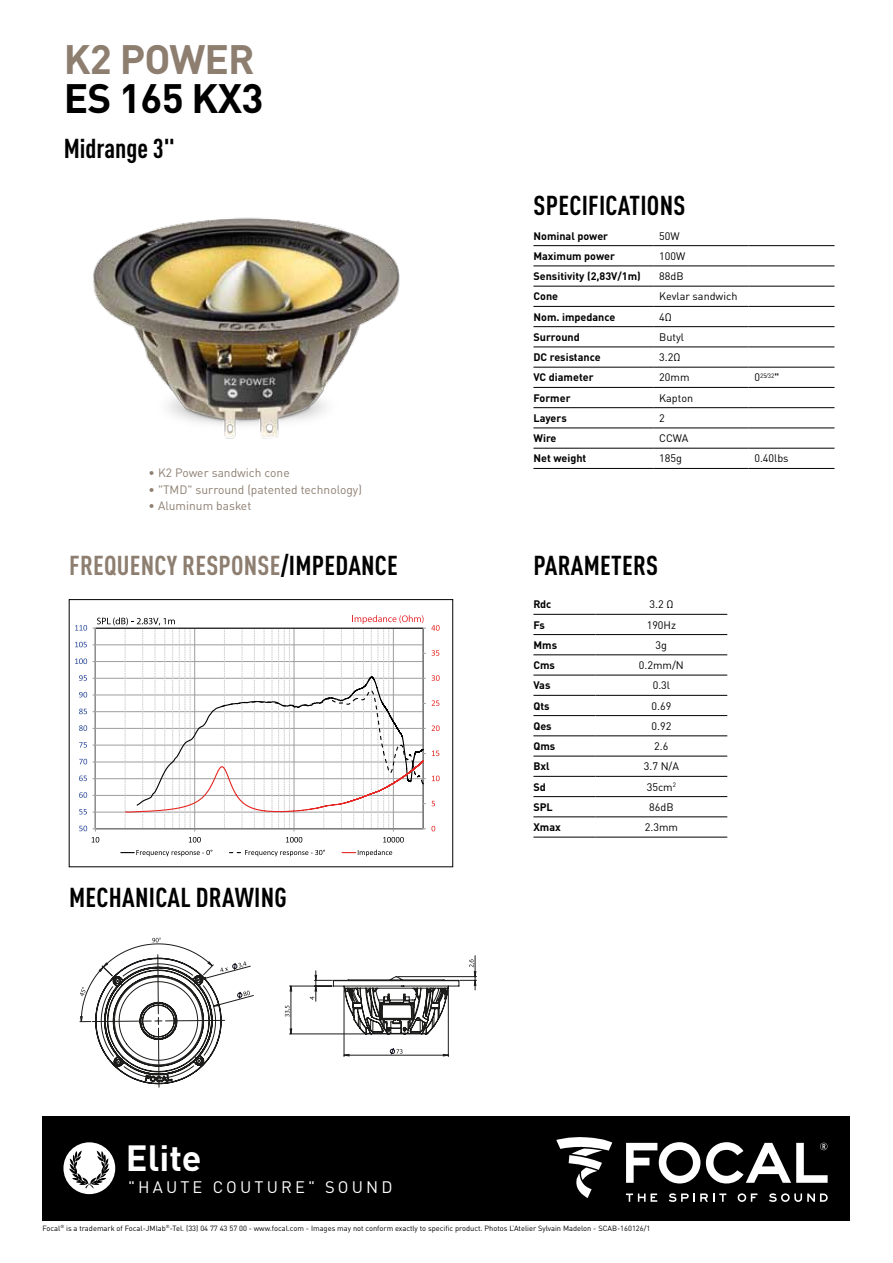
<style>
.page{position:relative;width:893px;height:1263px;background:#fff}
.page>*{position:absolute;margin:0;border:0;box-sizing:border-box;transform-origin:0 0}
.t1{font:700 40.5px "DINOT";letter-spacing:-.02em;color:#000}
.t2{font:700 40.5px "DINOT";letter-spacing:-.02em;color:#8d7e70}
.t3{font:700 36px "DINOT";color:#fff}
.t4{font:700 condensed 27px "DINOT";letter-spacing:.01em;color:#000}
.t5{font:700 condensed 27px "DINOT";letter-spacing:.01em;color:#8d7e70}
.t6{font:16.5px "DINOT";letter-spacing:.19em;color:#fff}
.t7{font:12px "DINOT";color:#8d7e70}
.t8{font:700 10.8px "DINOT";color:#000}
.t9{font:10.8px "DINOT";color:#000}
.t10{font:7.5px "DINOT";color:#000}
.t11{font:6.3px "DINOT";color:#000}
.s1{color:#000}
.s2{font-size:10.8px}
.s3{font-weight:700;font-stretch:condensed;font-size:10.8px}
</style>
<div class="page">
<img style="left:93px;top:217px;width:307px;height:222px">
<svg style="left:79px;top:937px;width:175px;height:151px"></svg>
<svg style="left:285px;top:956px;width:191px;height:100px"></svg>
<svg style="left:75px;top:615px;width:365px;height:242px"></svg>
<svg style="left:92px;top:837px;width:7px;height:5px"></svg>
<div style="left:43px;top:1116px;width:807px;height:104px;background:#000"></div>
<svg style="left:63px;top:1142px;width:52px;height:52px"></svg>
<svg style="left:626px;top:1142px;width:74px;height:41px"></svg>
<svg style="left:706px;top:1142px;width:122px;height:41px"></svg>
<svg style="left:626px;top:1193px;width:31px;height:9px"></svg>
<svg style="left:669px;top:1193px;width:57px;height:9px"></svg>
<svg style="left:738px;top:1193px;width:19px;height:9px"></svg>
<svg style="left:769px;top:1193px;width:59px;height:9px"></svg>
<svg style="left:556px;top:1137px;width:56px;height:61px"></svg>
<hr style="left:533px;top:245px;width:120px;height:1px;background:#000">
<hr style="left:653px;top:245px;width:95px;height:1px;background:#000">
<hr style="left:748px;top:245px;width:86px;height:1px;background:#000">
<hr style="left:533px;top:266px;width:120px;height:1px;background:#000">
<hr style="left:653px;top:266px;width:95px;height:1px;background:#000">
<hr style="left:748px;top:266px;width:86px;height:1px;background:#000">
<hr style="left:533px;top:286px;width:120px;height:1px;background:#000">
<hr style="left:653px;top:286px;width:95px;height:1px;background:#000">
<hr style="left:748px;top:286px;width:86px;height:1px;background:#000">
<hr style="left:533px;top:306px;width:120px;height:1px;background:#000">
<hr style="left:653px;top:306px;width:95px;height:1px;background:#000">
<hr style="left:748px;top:306px;width:86px;height:1px;background:#000">
<hr style="left:533px;top:326px;width:120px;height:1px;background:#000">
<hr style="left:653px;top:326px;width:95px;height:1px;background:#000">
<hr style="left:748px;top:326px;width:86px;height:1px;background:#000">
<hr style="left:533px;top:347px;width:120px;height:1px;background:#000">
<hr style="left:653px;top:347px;width:95px;height:1px;background:#000">
<hr style="left:748px;top:347px;width:86px;height:1px;background:#000">
<hr style="left:533px;top:367px;width:120px;height:1px;background:#000">
<hr style="left:653px;top:367px;width:95px;height:1px;background:#000">
<hr style="left:748px;top:367px;width:86px;height:1px;background:#000">
<hr style="left:533px;top:387px;width:120px;height:1px;background:#000">
<hr style="left:653px;top:387px;width:95px;height:1px;background:#000">
<hr style="left:748px;top:387px;width:86px;height:1px;background:#000">
<hr style="left:533px;top:407px;width:120px;height:1px;background:#000">
<hr style="left:653px;top:407px;width:95px;height:1px;background:#000">
<hr style="left:748px;top:407px;width:86px;height:1px;background:#000">
<hr style="left:533px;top:428px;width:120px;height:1px;background:#000">
<hr style="left:653px;top:428px;width:95px;height:1px;background:#000">
<hr style="left:748px;top:428px;width:86px;height:1px;background:#000">
<hr style="left:533px;top:448px;width:120px;height:1px;background:#000">
<hr style="left:653px;top:448px;width:95px;height:1px;background:#000">
<hr style="left:748px;top:448px;width:86px;height:1px;background:#000">
<hr style="left:533px;top:468px;width:120px;height:1px;background:#000">
<hr style="left:653px;top:468px;width:95px;height:1px;background:#000">
<hr style="left:748px;top:468px;width:86px;height:1px;background:#000">
<hr style="left:533px;top:614px;width:62px;height:1px;background:#000">
<hr style="left:595px;top:614px;width:132px;height:1px;background:#000">
<hr style="left:533px;top:634px;width:62px;height:1px;background:#000">
<hr style="left:595px;top:634px;width:132px;height:1px;background:#000">
<hr style="left:533px;top:654px;width:62px;height:1px;background:#000">
<hr style="left:595px;top:654px;width:132px;height:1px;background:#000">
<hr style="left:533px;top:675px;width:62px;height:1px;background:#000">
<hr style="left:595px;top:675px;width:132px;height:1px;background:#000">
<hr style="left:533px;top:695px;width:62px;height:1px;background:#000">
<hr style="left:595px;top:695px;width:132px;height:1px;background:#000">
<hr style="left:533px;top:715px;width:62px;height:1px;background:#000">
<hr style="left:595px;top:715px;width:132px;height:1px;background:#000">
<hr style="left:533px;top:736px;width:62px;height:1px;background:#000">
<hr style="left:595px;top:736px;width:132px;height:1px;background:#000">
<hr style="left:533px;top:756px;width:62px;height:1px;background:#000">
<hr style="left:595px;top:756px;width:132px;height:1px;background:#000">
<hr style="left:533px;top:776px;width:62px;height:1px;background:#000">
<hr style="left:595px;top:776px;width:132px;height:1px;background:#000">
<hr style="left:533px;top:796px;width:62px;height:1px;background:#000">
<hr style="left:595px;top:796px;width:132px;height:1px;background:#000">
<hr style="left:533px;top:817px;width:62px;height:1px;background:#000">
<hr style="left:595px;top:817px;width:132px;height:1px;background:#000">
<hr style="left:533px;top:837px;width:62px;height:1px;background:#000">
<hr style="left:595px;top:837px;width:132px;height:1px;background:#000">
<h1 class="t2" style="left:64px;top:32px;width:192px">K2 POWER</h1>
<h1 class="t1" style="left:64px;top:72px;width:201px">ES 165 KX3</h1>
<h3 class="t4" style="left:64px;top:132px;width:113px">MIDRANGE 3"</h3>
<h3 class="t7" style="left:149px;top:465px;width:143px">• K2 Power sandwich cone</h3>
<h3 class="t7" style="left:149px;top:482px;width:215px">• "TMD" surround (patented technology)</h3>
<h3 class="t7" style="left:149px;top:498px;width:104px">• Aluminum basket</h3>
<h3 class="t5" style="left:69px;top:549px;width:330px">FREQUENCY RESPONSE<span class="s1">/IMPEDANCE</span></h3>
<h3 class="t4" style="left:69px;top:881px;width:66px">MECHANICA</h3>
<h3 class="t4" style="left:180px;top:881px;width:108px">L DRAWING</h3>
<h2 class="t3" style="left:126px;top:1135px;width:77px">Elite</h2>
<h3 class="t6" style="left:128px;top:1176px;width:266px">"haut e c out ure" SOU ND</h3>
<h3 class="t4" style="left:534px;top:189px;width:24px">SPECIFICA</h3>
<h3 class="t4" style="left:629px;top:189px;width:23px">TIONS</h3>
<h3 class="t8" style="left:533px;top:229px;width:76px">Nominal power</h3>
<h3 class="t9" style="left:659px;top:229px;width:22px">50W</h3>
<h3 class="t8" style="left:533px;top:249px;width:83px">Maximum power</h3>
<h3 class="t9" style="left:659px;top:249px;width:28px">100W</h3>
<h3 class="t8" style="left:533px;top:269px;width:109px">Sensitivity (2,83V/1m)</h3>
<h3 class="t9" style="left:659px;top:269px;width:26px">88dB</h3>
<h3 class="t8" style="left:533px;top:289px;width:26px">Cone</h3>
<h3 class="t9" style="left:659px;top:290px;width:80px">Kevlar sandwich</h3>
<h3 class="t8" style="left:533px;top:310px;width:83px">Nom. impedance</h3>
<h3 class="t9" style="left:659px;top:310px;width:14px">4Ω</h3>
<h3 class="t8" style="left:533px;top:330px;width:48px">Surround</h3>
<h3 class="t9" style="left:659px;top:330px;width:26px">Butyl</h3>
<h3 class="t8" style="left:533px;top:350px;width:69px">DC resistance</h3>
<h3 class="t9" style="left:659px;top:350px;width:23px">3.2Ω</h3>
<h3 class="t8" style="left:533px;top:370px;width:62px">VC diameter</h3>
<h3 class="t9" style="left:659px;top:371px;width:32px">20mm</h3>
<p class="t11" style="left:754px;top:372px;width:26px"><span class="s2">0</span>25⁄32<span class="s3">"</span></p>
<h3 class="t8" style="left:533px;top:391px;width:39px">Former</h3>
<h3 class="t9" style="left:659px;top:391px;width:35px">Kapton</h3>
<h3 class="t8" style="left:533px;top:411px;width:35px">Layers</h3>
<h3 class="t9" style="left:659px;top:411px;width:7px">2</h3>
<h3 class="t8" style="left:533px;top:431px;width:25px">Wire</h3>
<h3 class="t9" style="left:659px;top:431px;width:31px">CCWA</h3>
<h3 class="t8" style="left:533px;top:451px;width:54px">Net weight</h3>
<h3 class="t9" style="left:659px;top:452px;width:24px">185g</h3>
<h3 class="t9" style="left:754px;top:452px;width:36px">0.40lbs</h3>
<h3 class="t4" style="left:534px;top:549px;width:126px">PARAMETERS</h3>
<h3 class="t8" style="left:533px;top:597px;width:19px">Rdc</h3>
<h3 class="t9" style="left:649px;top:598px;width:25px">3.2 Ω</h3>
<h3 class="t8" style="left:533px;top:618px;width:13px">Fs</h3>
<h3 class="t9" style="left:647px;top:618px;width:31px">190Hz</h3>
<h3 class="t8" style="left:533px;top:638px;width:25px">Mms</h3>
<h3 class="t9" style="left:656px;top:638px;width:13px">3g</h3>
<h3 class="t8" style="left:533px;top:658px;width:23px">Cms</h3>
<h3 class="t9" style="left:639px;top:658px;width:46px">0.2mm/N</h3>
<h3 class="t8" style="left:533px;top:678px;width:19px">Vas</h3>
<h3 class="t9" style="left:653px;top:679px;width:19px">0.3l</h3>
<h3 class="t8" style="left:533px;top:699px;width:18px">Qts</h3>
<h3 class="t9" style="left:651px;top:699px;width:21px">0.69</h3>
<h3 class="t8" style="left:533px;top:719px;width:20px">Qes</h3>
<h3 class="t9" style="left:651px;top:719px;width:21px">0.92</h3>
<h3 class="t8" style="left:533px;top:739px;width:23px">Qms</h3>
<h3 class="t9" style="left:654px;top:739px;width:16px">2.6</h3>
<h3 class="t8" style="left:533px;top:759px;width:18px">Bxl</h3>
<h3 class="t9" style="left:644px;top:760px;width:37px">3.7 N/A</h3>
<h3 class="t8" style="left:533px;top:780px;width:14px">Sd</h3>
<h3 class="t9" style="left:647px;top:780px;width:31px">35cm<sup>2</sup></h3>
<h3 class="t8" style="left:533px;top:800px;width:21px">SPL</h3>
<h3 class="t9" style="left:649px;top:800px;width:26px">86dB</h3>
<h3 class="t8" style="left:533px;top:820px;width:29px">Xmax</h3>
<h3 class="t9" style="left:645px;top:820px;width:35px">2.3mm</h3>
<p class="t10" style="left:43px;top:1223px;width:609px">Focal<sup>®</sup> is a trademark of Focal-JMlab<sup>®</sup>-Tel. (33) 04 77 43 57 00 - www.focal.com - Images may not conform exactly to specific product. Photos L’Atelier Sylvain Madelon - SCAB-160126/1</p>
</div>
